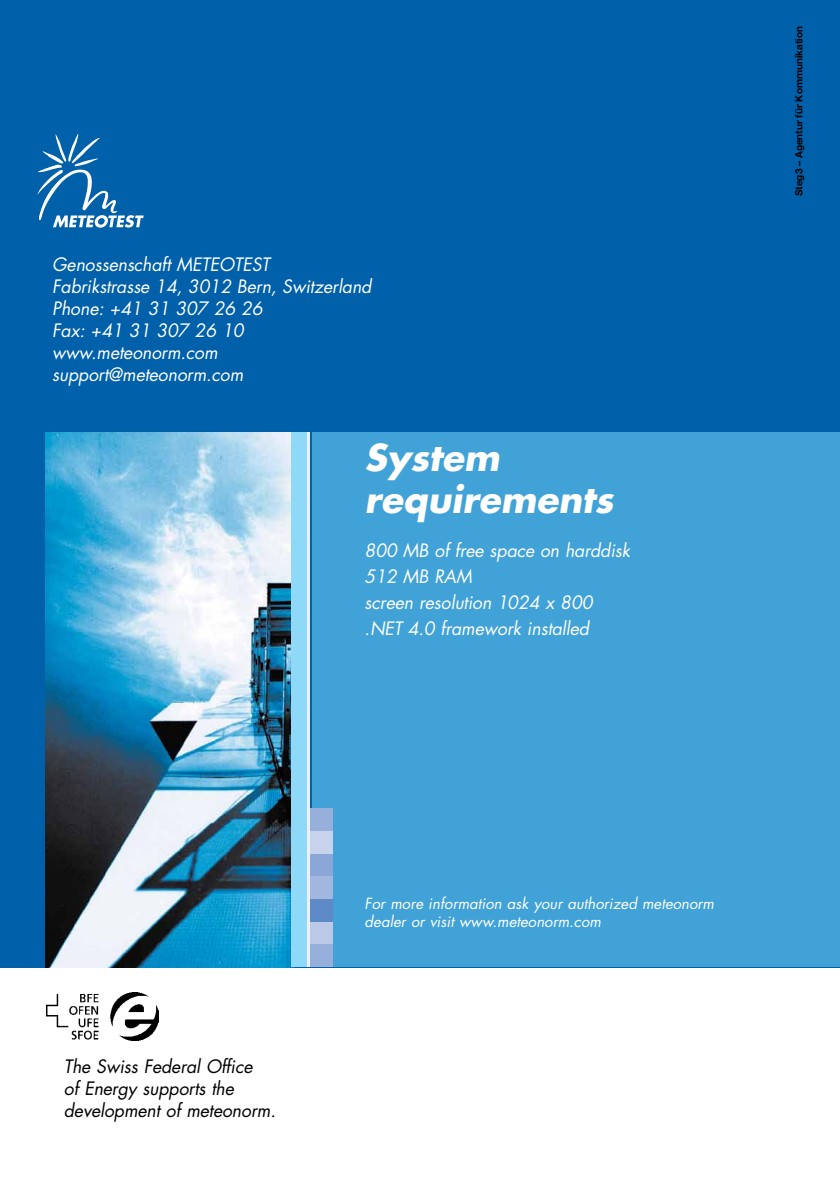
<style>
.page{position:relative;width:840px;height:1191px;background:#fff}
.page>*{position:absolute;margin:0;border:0;box-sizing:border-box;transform-origin:0 0}
.t1{font:italic 700 36px/42px "Futura";color:#fff}
.t2{font:italic 18px/22px "Futura";letter-spacing:-.005em;color:#fff}
.t3{font:italic 18px/22px "Futura";letter-spacing:-.005em;color:#000}
.t4{font:italic 15px/18px "Futura";color:#fff}
.t5{font:700 10px "Helvetica Neue";color:#000}
</style>
<div class="page">
<div style="left:0;top:0;width:839px;height:967px;background:#0060a9"></div>
<div style="left:312px;top:432px;width:527px;height:535px;background:#41a2d7"></div>
<img style="left:45px;top:432px;width:246px;height:535px">
<div style="left:310px;top:808px;width:22px;height:23px;background:#96afdb"></div>
<div style="left:291px;top:432px;width:17px;height:535px;background:#8ed8f8"></div>
<hr style="left:307px;top:432px;width:3px;height:535px;background:#eef0f9">
<div style="left:310px;top:831px;width:22px;height:22px;background:#c7d2ec"></div>
<div style="left:310px;top:853px;width:22px;height:23px;background:#8ba7d7"></div>
<div style="left:310px;top:876px;width:22px;height:23px;background:#a2b7df"></div>
<div style="left:310px;top:899px;width:22px;height:22px;background:#5e8bc8"></div>
<div style="left:310px;top:921px;width:22px;height:23px;background:#bbc9e7"></div>
<div style="left:310px;top:944px;width:22px;height:23px;background:#96afdb"></div>
<img style="left:47px;top:992px;width:111px;height:48px">
<svg style="left:38px;top:134px;width:105px;height:94px"></svg>
<p class="t2" style="left:52px;top:253px;width:320px">Genossenschaft METEOTEST<br>Fabrikstrasse 14, 3012 Bern, Switzerland<br>Phone: +41 31 307 26 26<br>Fax: +41 31 307 26 10 www.meteonorm.com support@meteonorm.com</p>
<h1 class="t1" style="left:364px;top:436px;width:250px">System requirements</h1>
<p class="t2" style="left:364px;top:537px;width:267px;line-height:26px">800 MB of free space on harddisk<br>512 MB RAM<br>screen resolution 1024 x 800 .NET 4.0 framework installed</p>
<p class="t5" style="left:792px;top:196px;width:172px;rotate:-90deg">Steg3 – Agentur für Kommunikation</p>
<p class="t3" style="left:64px;top:1054px;width:213px">The Swiss Federal Office<br>of Energy supports the development of meteonorm.</p>
<p class="t4" style="left:364px;top:894px;width:351px">For more information ask your authorized meteonorm dealer or visit www.meteonorm.com</p>
</div>
